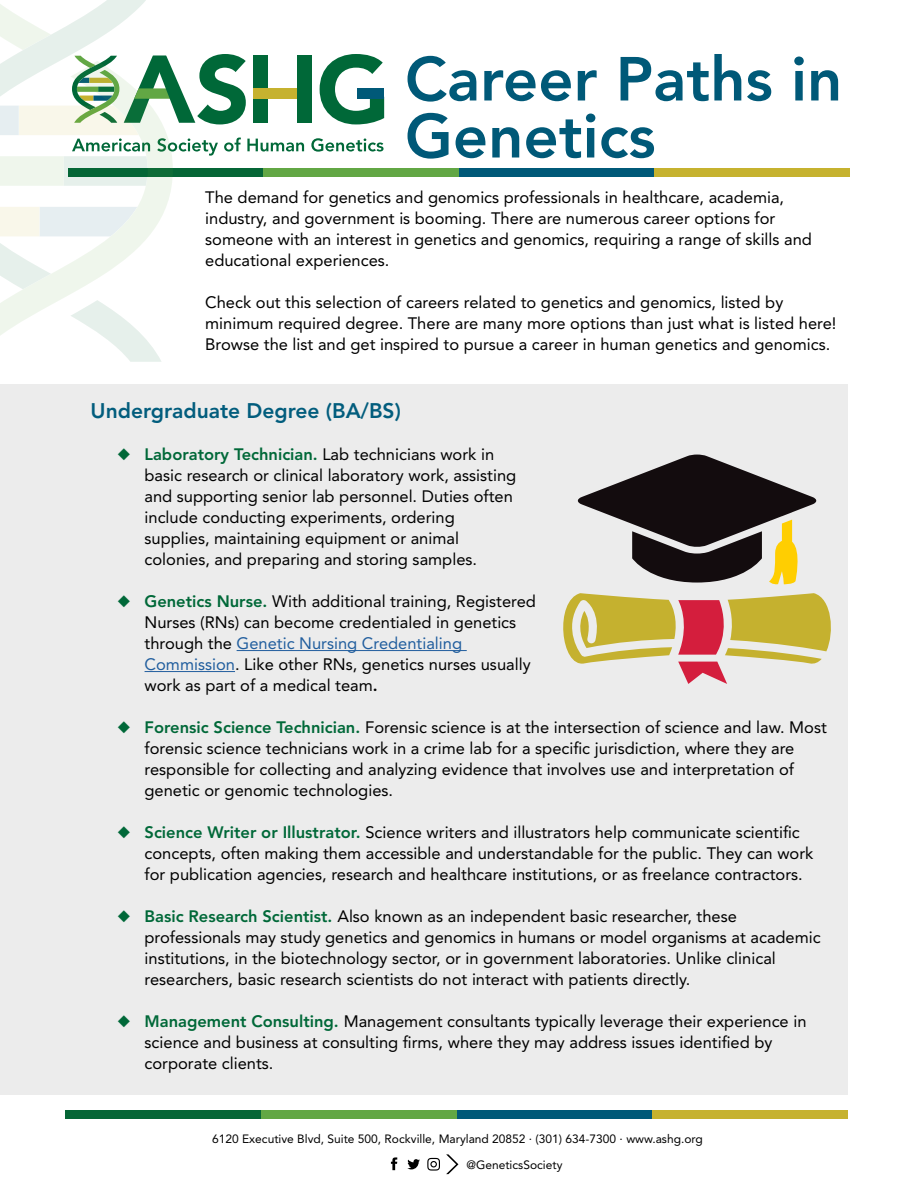
<style>
.page{position:relative;width:918px;height:1188px;background:#fff}
.page>*{position:absolute;margin:0;border:0;box-sizing:border-box;transform-origin:0 0}
.t1{font:800 61.5px/57px "Avenir LT Std";color:#005978}
.t2{font:800 21px "Avenir LT Std";color:#025d7d}
.t3{font:16.5px/21px "Avenir LT Std";color:#000}
.t4{font:12px/26px "Avenir LT Std";color:#000}
.s1{color:#006838}
.s2{font-weight:800;color:#006838}
.s3{color:#215e9e}
.s4{font-weight:800}
</style>
<div class="page">
<svg style="left:311px;top:138px;width:73px;height:14px"></svg>
<svg style="left:320px;top:54px;width:64px;height:70px"></svg>
<div style="left:358px;top:88px;width:26px;height:11px;background:#005978"></div>
<div style="left:297px;top:56px;width:15px;height:67px;background:#006838"></div>
<div style="left:459px;top:169px;width:195px;height:8px;background:#005978"></div>
<div style="left:264px;top:169px;width:195px;height:8px;background:#62a744"></div>
<div style="left:654px;top:169px;width:196px;height:8px;background:#c6b22f"></div>
<div style="left:0;top:384px;width:848px;height:711px;background:#ececec"></div>
<svg style="left:0;top:186px;width:171px;height:149px"></svg>
<svg style="left:160px;top:54px;width:144px;height:132px"></svg>
<svg style="left:70px;top:300px;width:92px;height:62px"></svg>
<svg style="left:0;top:0;width:160px;height:289px"></svg>
<div style="left:66px;top:1110px;width:195px;height:8px;background:#056636"></div>
<div style="left:457px;top:1110px;width:195px;height:8px;background:#005978"></div>
<div style="left:261px;top:1110px;width:196px;height:8px;background:#62a744"></div>
<div style="left:652px;top:1110px;width:196px;height:8px;background:#c6b22f"></div>
<svg style="left:427px;top:1158px;width:13px;height:13px"></svg>
<svg style="left:407px;top:1159px;width:13px;height:10px"></svg>
<svg style="left:391px;top:1157px;width:6px;height:13px"></svg>
<svg style="left:446px;top:1154px;width:12px;height:20px"></svg>
<hr style="left:237px;top:650px;width:230px;height:1px;background:#215e9e">
<hr style="left:145px;top:671px;width:90px;height:1px;background:#215e9e">
<svg style="left:577px;top:455px;width:240px;height:130px"></svg>
<svg style="left:563px;top:593px;width:268px;height:91px"></svg>
<h1 class="t1" style="left:405px;top:51px;width:439px">Career Paths in<br>Genetics</h1>
<p class="t3" style="left:205px;top:187px;width:608px">The demand for genetics and genomics professionals in healthcare, academia, industry, and government is booming. There are numerous career options for someone with an interest in genetics and genomics, requiring a range of skills and educational experiences.</p>
<p class="t3" style="left:205px;top:292px;width:633px">Check out this selection of careers related to genetics and genomics, listed by minimum required degree. There are many more options than just what is listed here!<br>Browse the list and get inspired to pursue a career in human genetics and genomics.</p>
<p class="t2" style="left:91px;top:398px;width:312px">Undergraduate Degree (BA/BS)</p>
<p class="t3" style="left:145px;top:444px;width:373px;text-indent:-27px"><span class="s1">◆</span> <span class="s2">Laboratory Technician.</span> Lab technicians work in basic research or clinical laboratory work, assisting and supporting senior lab personnel. Duties often include conducting experiments, ordering supplies, maintaining equipment or animal colonies, and preparing and storing samples.</p>
<p class="t3" style="left:145px;top:591px;width:393px;text-indent:-27px"><span class="s1">◆</span> <span class="s2">Genetics Nurse.</span> With additional training, Registered Nurses (RNs) can become credentialed in genetics through the <span class="s3">Genetic Nursing Credentialing Commission</span>. Like other RNs, genetics nurses usually work as part of a medical team<span class="s4">.</span></p>
<p class="t3" style="left:145px;top:717px;width:684px;text-indent:-27px"><span class="s1">◆</span> <span class="s2">Forensic Science Technician.</span> Forensic science is at the intersection of science and law. Most forensic science technicians work in a crime lab for a specific jurisdiction, where they are responsible for collecting and analyzing evidence that involves use and interpretation of genetic or genomic technologies.</p>
<p class="t3" style="left:145px;top:822px;width:670px;text-indent:-27px"><span class="s1">◆</span> <span class="s2">Science Writer or Illustrator.</span> Science writers and illustrators help communicate scientific concepts, often making them accessible and understandable for the public. They can work for publication agencies, research and healthcare institutions, or as freelance contractors.</p>
<p class="t3" style="left:145px;top:906px;width:678px;text-indent:-27px"><span class="s1">◆</span> <span class="s2">Basic Research Scientist.</span> Also known as an independent basic researcher, these professionals may study genetics and genomics in humans or model organisms at academic institutions, in the biotechnology sector, or in government laboratories. Unlike clinical researchers, basic research scientists do not interact with patients directly.</p>
<p class="t3" style="left:145px;top:1011px;width:663px;text-indent:-27px"><span class="s1">◆</span> <span class="s2">Management Consulting.</span> Management consultants typically leverage their experience in science and business at consulting firms, where they may address issues identified by corporate clients.</p>
<p class="t4" style="left:466px;top:1126px;width:238px;text-indent:-254px">6120 Executive Blvd, Suite 500, Rockville, Maryland 20852 · (301) 634-7300 · www.ashg.org @GeneticsSociety</p>
</div>
